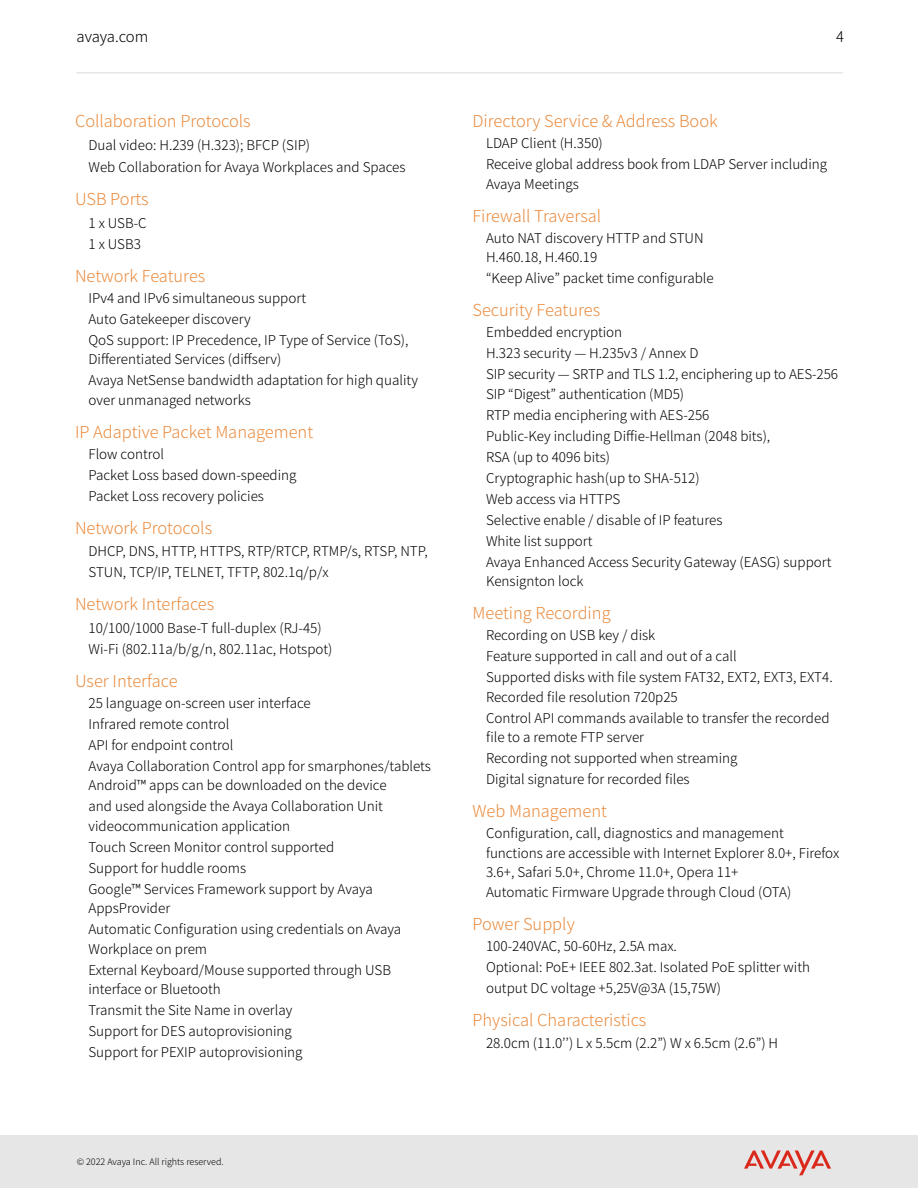
<style>
.page{position:relative;width:918px;height:1188px;background:#fff}
.page>*{position:absolute;margin:0;border:0;box-sizing:border-box;transform-origin:0 0}
.t1{font:300 16.5px "Noto Sans JP";color:#ea8b3e}
.t2{font:300 15px "Noto Sans JP";letter-spacing:-.01em;color:#000}
.t3{font:300 14.7px "Noto Sans JP";color:#000}
.t4{font:300 13.5px/21px "Noto Sans JP";color:#000}
.t5{font:300 9px "Noto Sans JP";color:#000}
</style>
<div class="page">
<div style="left:0;top:1136px;width:918px;height:52px;background:#e6e6e6"></div>
<svg style="left:744px;top:1150px;width:87px;height:25px"></svg>
<hr style="left:76px;top:72px;width:767px;height:2px;background:#e6e6e6">
<p class="t2" style="left:76px;top:28px;width:73px">avaya.com</p>
<p class="t3" style="left:836px;top:28px;width:9px">4</p>
<p class="t1" style="left:75px;top:112px;width:177px">Collaboration Protocols</p>
<p class="t4" style="left:88px;top:134px;width:319px;line-height:22.5px">Dual video: H.239 (H.323); BFCP (SIP)<br>Web Collaboration for Avaya Workplaces and Spaces</p>
<p class="t1" style="left:75px;top:190px;width:75px">USB Ports</p>
<p class="t4" style="left:88px;top:212px;width:60px">1 x USB-C<br>1 x USB3</p>
<p class="t1" style="left:75px;top:266px;width:132px">Network Features</p>
<p class="t4" style="left:88px;top:287px;width:321px">IPv4 and IPv6 simultaneous support<br>Auto Gatekeeper discovery<br>QoS support: IP Precedence, IP Type of Service (ToS),</p>
<p class="t4" style="left:88px;top:349px;width:331px">Differentiated Services (diffserv)<br>Avaya NetSense bandwidth adaptation for high quality</p>
<p class="t4" style="left:88px;top:389px;width:164px">over unmanaged networks</p>
<p class="t1" style="left:75px;top:422px;width:240px">IP Adaptive Packet Management</p>
<p class="t4" style="left:88px;top:443px;width:210px">Flow control<br>Packet Loss based down-speeding<br>Packet Loss recovery policies</p>
<p class="t1" style="left:75px;top:518px;width:139px">Network Protocols</p>
<p class="t4" style="left:88px;top:541px;width:341px">DHCP, DNS, HTTP, HTTPS, RTP/RTCP, RTMP/s, RTSP, NTP,<br>STUN, TCP/IP, TELNET, TFTP, 802.1q/p/x</p>
<p class="t1" style="left:75px;top:595px;width:141px">Network Interfaces</p>
<p class="t4" style="left:88px;top:617px;width:245px">10/100/1000 Base-T full-duplex (RJ-45)<br>Wi-Fi (802.11a/b/g/n, 802.11ac, Hotspot)</p>
<p class="t1" style="left:75px;top:671px;width:104px">User Interface</p>
<p class="t4" style="left:88px;top:692px;width:344px">25 language on-screen user interface<br>Infrared remote control<br>API for endpoint control<br>Avaya Collaboration Control app for smarphones/tablets</p>
<p class="t4" style="left:88px;top:775px;width:300px">Android™ apps can be downloaded on the device and used alongside the Avaya Collaboration Unit</p>
<p class="t4" style="left:88px;top:815px;width:286px">videocommunication application<br>Touch Screen Monitor control supported Support for huddle rooms<br>Google™ Services Framework support by Avaya</p>
<p class="t4" style="left:88px;top:898px;width:314px">AppsProvider<br>Automatic Configuration using credentials on Avaya</p>
<p class="t4" style="left:88px;top:938px;width:304px">Workplace on prem<br>External Keyboard/Mouse supported through USB</p>
<p class="t4" style="left:88px;top:979px;width:216px">interface or Bluetooth<br>Transmit the Site Name in overlay<br>Support for DES autoprovisioning<br>Support for PEXIP autoprovisioning</p>
<p class="t5" style="left:77px;top:1157px;width:149px">© 2022 Avaya Inc. All rights reserved.</p>
<p class="t1" style="left:472px;top:112px;width:247px">Directory Service &amp; Address Book</p>
<p class="t4" style="left:486px;top:133px;width:343px">LDAP Client (H.350)<br>Receive global address book from LDAP Server including</p>
<p class="t4" style="left:486px;top:173px;width:94px">Avaya Meetings</p>
<p class="t1" style="left:472px;top:206px;width:130px">Firewall Traversal</p>
<p class="t4" style="left:486px;top:228px;width:219px;line-height:19.5px">Auto NAT discovery HTTP and STUN<br>H.460.18, H.460.19</p>
<p class="t4" style="left:486px;top:268px;width:229px">“Keep Alive” packet time configurable</p>
<p class="t1" style="left:472px;top:301px;width:129px">Security Features</p>
<p class="t4" style="left:486px;top:322px;width:354px">Embedded encryption<br>H.323 security — H.235v3 / Annex D<br>SIP security — SRTP and TLS 1.2, enciphering up to AES-256</p>
<p class="t4" style="left:486px;top:383px;width:347px">SIP “Digest” authentication (MD5)<br>RTP media enciphering with AES-256<br>Public-Key including Diffie-Hellman (2048 bits),<br>RSA (up to 4096 bits)<br>Cryptographic hash(up to SHA-512)<br>Web access via HTTPS<br>Selective enable / disable of IP features<br>White list support<br>Avaya Enhanced Access Security Gateway (EASG) support</p>
<p class="t4" style="left:486px;top:571px;width:99px">Kensignton lock</p>
<p class="t1" style="left:472px;top:604px;width:140px">Meeting Recording</p>
<p class="t4" style="left:486px;top:625px;width:348px">Recording on USB key / disk<br>Feature supported in call and out of a call<br>Supported disks with file system FAT32, EXT2, EXT3, EXT4.</p>
<p class="t4" style="left:486px;top:686px;width:345px">Recorded file resolution 720p25<br>Control API commands available to transfer the recorded</p>
<p class="t4" style="left:486px;top:727px;width:253px">file to a remote FTP server<br>Recording not supported when streaming<br>Digital signature for recorded files</p>
<p class="t1" style="left:472px;top:802px;width:136px">Web Management</p>
<p class="t4" style="left:486px;top:824px;width:355px;line-height:19.5px">Configuration, call, diagnostics and management functions are accessible with Internet Explorer 8.0+, Firefox 3.6+, Safari 5.0+, Chrome 11.0+, Opera 11+<br>Automatic Firmware Upgrade through Cloud (OTA)</p>
<p class="t1" style="left:472px;top:914px;width:104px">Power Supply</p>
<p class="t4" style="left:486px;top:935px;width:326px">100-240VAC, 50-60Hz, 2.5A max.<br>Optional: PoE+ IEEE 802.3at. Isolated PoE splitter with output DC voltage +5,25V@3A (15,75W)</p>
<p class="t1" style="left:472px;top:1010px;width:175px">Physical Characteristics</p>
<p class="t4" style="left:486px;top:1033px;width:294px">28.0cm (11.0’’) L x 5.5cm (2.2”) W x 6.5cm (2.6”) H</p>
</div>
